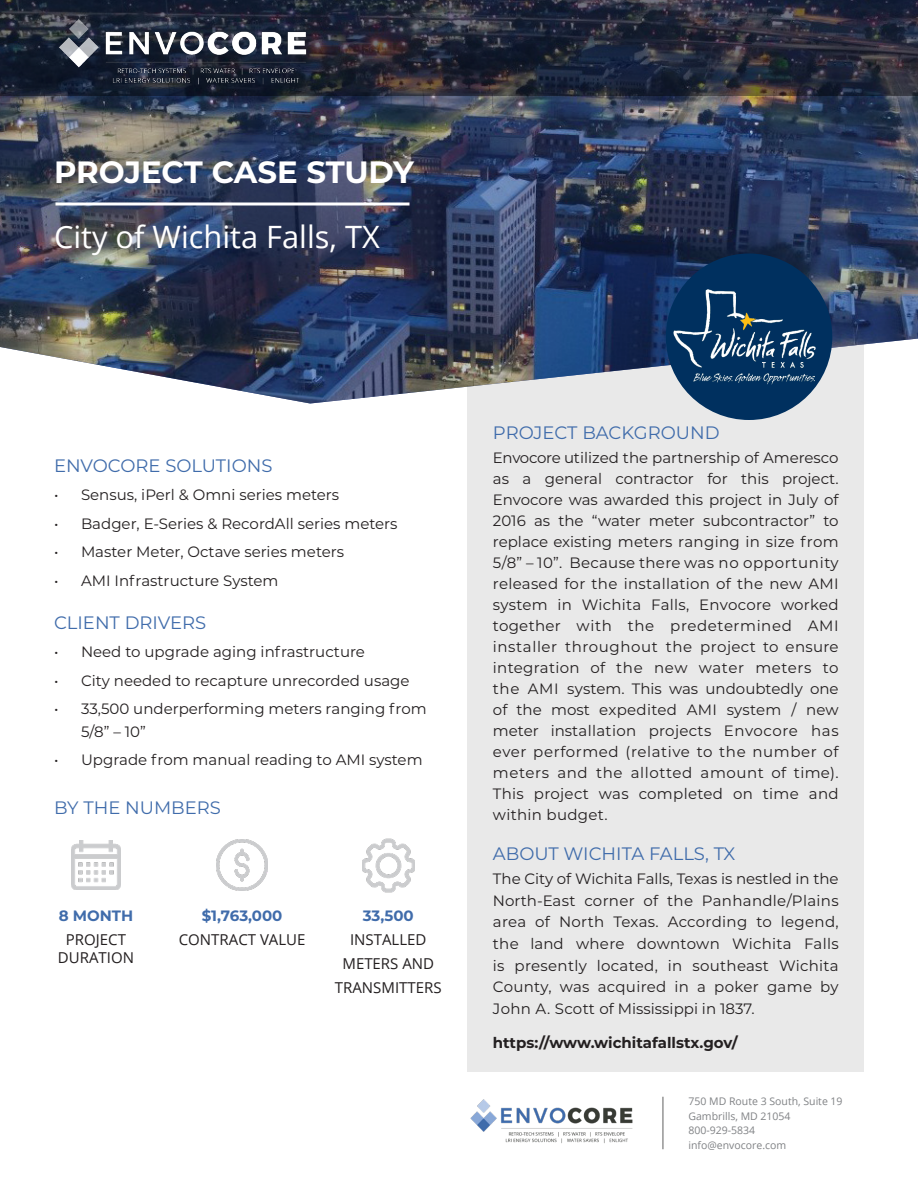
<style>
.page{position:relative;width:918px;height:1188px;background:#fff}
.page>*{position:absolute;margin:0;border:0;box-sizing:border-box;transform-origin:0 0}
.t1{font:30.75px "Open Sans";color:#fff}
.t2{font:700 30.75px "Montserrat";letter-spacing:-.005em;color:#fff}
.t3{font:18px "Montserrat";color:#406cab}
.t4{font:15px/21px "Montserrat";color:#231f20;text-align:justify}
.t5{font:15px/24px "Open Sans";color:#231f20;text-align:center}
.t6{font:700 15px "Montserrat";color:#231f20}
.t7{font:700 15px "Montserrat";color:#406cab}
.t8{font:10.5px "Open Sans";color:#808285}
</style>
<div class="page">
<div style="left:468px;top:308px;width:396px;height:764px;background:#e9e9e9"></div>
<img style="left:0;top:96px;width:918px;height:308px">
<svg style="left:0;top:0;width:918px;height:96px;background:#262938"></svg>
<svg style="left:56px;top:202px;width:354px;height:4px"></svg>
<img style="left:72px;top:841px;width:48px;height:49px">
<img style="left:217px;top:840px;width:51px;height:51px">
<img style="left:362px;top:838px;width:53px;height:55px">
<hr style="left:662px;top:1097px;width:2px;height:52px;background:#959595">
<img style="left:57px;top:13px;width:258px;height:77px">
<img style="left:470px;top:1099px;width:163px;height:44px">
<div style="left:666px;top:254px;width:166px;height:166px;background:#00305f;border-radius:50%"></div>
<img style="left:674px;top:289px;width:142px;height:95px">
<p class="t2" style="left:54px;top:150px;width:361px">PROJECT CASE STUDY</p>
<p class="t1" style="left:54px;top:215px;width:327px">City of Wichita Falls, TX</p>
<p class="t3" style="left:54px;top:453px;width:220px">ENVOCORE SOLUTIONS</p>
<p class="t4" style="left:54px;top:484px;width:287px">• Sensus, iPerl &amp; Omni series meters</p>
<p class="t4" style="left:54px;top:512px;width:345px">• Badger, E-Series &amp; RecordAll series meters</p>
<p class="t4" style="left:54px;top:541px;width:292px">• Master Meter, Octave series meters</p>
<p class="t4" style="left:54px;top:569px;width:226px">• AMI Infrastructure System</p>
<p class="t3" style="left:54px;top:610px;width:154px">CLIENT DRIVERS</p>
<p class="t4" style="left:54px;top:641px;width:312px">• Need to upgrade aging infrastructure</p>
<p class="t4" style="left:54px;top:669px;width:357px">• City needed to recapture unrecorded usage</p>
<p class="t4" style="left:81px;top:697px;width:347px;line-height:22.5px;text-indent:-27px">• 33,500 underperforming meters ranging from<br>5/8” – 10”</p>
<p class="t4" style="left:54px;top:749px;width:370px">• Upgrade from manual reading to AMI system</p>
<p class="t3" style="left:54px;top:796px;width:168px">BY THE NUMBERS</p>
<p class="t7" style="left:59px;top:904px;width:76px">8 MONTH</p>
<p class="t5" style="left:58px;top:930px;width:78px;line-height:18px">PROJECT<br>DURATION</p>
<p class="t7" style="left:202px;top:904px;width:82px">$1,763,000</p>
<p class="t5" style="left:179px;top:927px;width:128px">CONTRACT VALUE</p>
<p class="t7" style="left:363px;top:904px;width:52px">33,500</p>
<p class="t5" style="left:335px;top:927px;width:108px">INSTALLED<br>METERS AND<br>TRANSMITTERS</p>
<p class="t3" style="left:493px;top:420px;width:228px">PROJECT BACKGROUND</p>
<p class="t4" style="left:493px;top:447px;width:347px">Envocore utilized the partnership of Ameresco as a general contractor for this project.<br>Envocore was awarded this project in July of 2016 as the “water meter subcontractor” to replace existing meters ranging in size from 5/8” – 10”. Because there was no opportunity released for the installation of the new AMI system in Wichita Falls, Envocore worked together with the predetermined AMI installer throughout the project to ensure integration of the new water meters to the AMI system. This was undoubtedly one of the most expedited AMI system / new meter installation projects Envocore has ever performed (relative to the number of meters and the allotted amount of time).<br>This project was completed on time and within budget.</p>
<p class="t3" style="left:493px;top:841px;width:244px">ABOUT WICHITA FALLS, TX</p>
<p class="t4" style="left:493px;top:867px;width:347px;line-height:21.6px">The City of Wichita Falls, Texas is nestled in the North-East corner of the Panhandle/Plains area of North Texas. According to legend, the land where downtown Wichita Falls is presently located, in southeast Wichita County, was acquired in a poker game by John A. Scott of Mississippi in 1837.</p>
<p class="t6" style="left:493px;top:1032px;width:246px">https://www.wichitafallstx.gov/</p>
<p class="t8" style="left:688px;top:1094px;width:156px">750 MD Route 3 South, Suite 19</p>
<p class="t8" style="left:688px;top:1109px;width:104px">Gambrills, MD 21054</p>
<p class="t8" style="left:688px;top:1123px;width:68px">800-929-5834</p>
<p class="t8" style="left:688px;top:1138px;width:99px">info@envocore.com</p>
</div>
